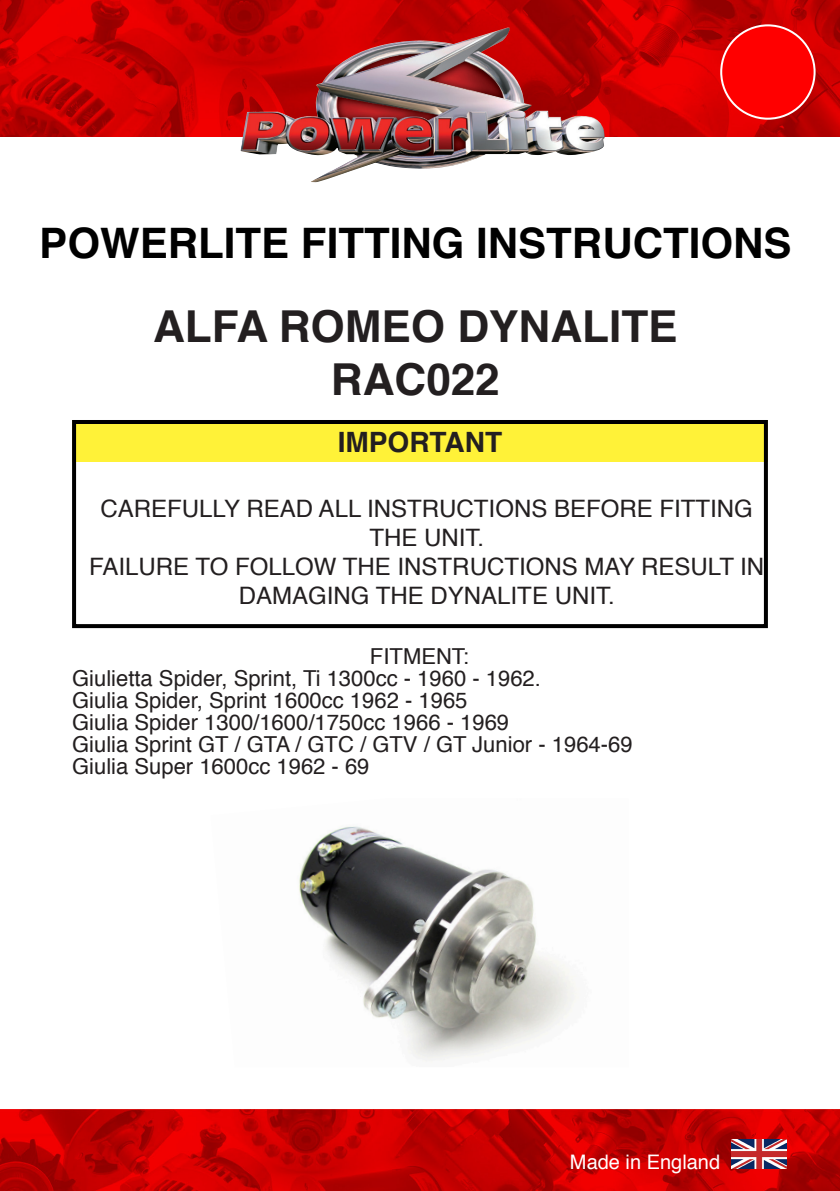
<style>
.page{position:relative;width:840px;height:1191px;background:#fff}
.page>*{position:absolute;margin:0;border:0;box-sizing:border-box;transform-origin:0 0}
.t1{font:700 44px "Helvetica";color:#231f20}
.t2{font:700 42px "Helvetica";color:#000}
.t3{font:700 28px "Helvetica";color:#231f20}
.t4{font:24px/28.8px "Helvetica";color:#231f20;text-align:center}
.t5{font:22px "Helvetica";color:#231f20}
.t6{font:20px "Helvetica";color:#fff}
</style>
<div class="page">
<img style="left:0;top:0;width:839px;height:137px">
<img style="left:0;top:1109px;width:839px;height:82px">
<img style="left:240px;top:27px;width:364px;height:155px">
<svg style="left:72px;top:420px;width:696px;height:209px"></svg>
<img style="left:731px;top:1139px;width:55px;height:29px">
<img style="left:299px;top:826px;width:280px;height:237px">
<div style="left:720px;top:25px;width:94px;height:94px;background:#f00;border-radius:50%"></div>
<div style="left:719px;top:24px;width:96px;height:96px;border:2px solid #fff;border-radius:50%"></div>
<p class="t2" style="left:39px;top:209px;width:753px">POWERLITE FITTING INSTRUCTIONS</p>
<p class="t1" style="left:153px;top:291px;width:525px">ALFA ROMEO DYNALITE</p>
<p class="t1" style="left:331px;top:344px;width:170px">RAC022</p>
<p class="t3" style="left:337px;top:419px;width:166px">IMPORTANT</p>
<p class="t4" style="left:100px;top:495px;width:653px">CAREFULLY READ ALL INSTRUCTIONS BEFORE FITTING<br>THE UNIT.</p>
<p class="t4" style="left:89px;top:552px;width:676px">FAILURE TO FOLLOW THE INSTRUCTIONS MAY RESULT IN<br>DAMAGING THE DYNALITE UNIT.</p>
<p class="t5" style="left:370px;top:639px;width:100px">FITMENT:</p>
<p class="t5" style="left:72px;top:661px;width:470px">Giulietta Spider, Sprint, Ti 1300cc - 1960 - 1962.</p>
<p class="t5" style="left:72px;top:683px;width:397px">Giulia Spider, Sprint 1600cc 1962 - 1965</p>
<p class="t5" style="left:72px;top:705px;width:438px">Giulia Spider 1300/1600/1750cc 1966 - 1969</p>
<p class="t5" style="left:72px;top:727px;width:561px">Giulia Sprint GT / GTA / GTC / GTV / GT Junior - 1964-69</p>
<p class="t5" style="left:72px;top:749px;width:299px">Giulia Super 1600cc 1962 - 69</p>
<p class="t6" style="left:569px;top:1146px;width:152px">Made in England</p>
</div>
